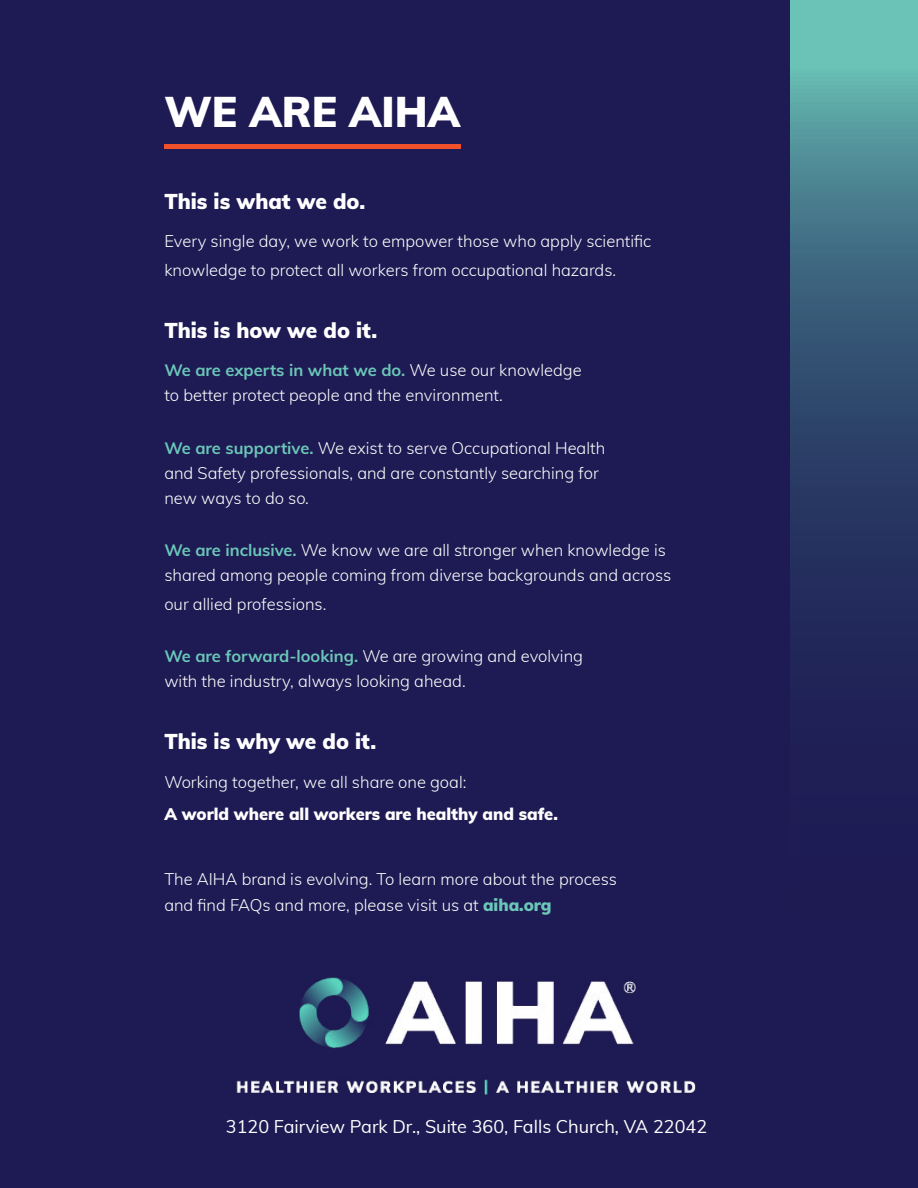
<style>
.page{position:relative;width:918px;height:1188px;background:#fff}
.page>*{position:absolute;margin:0;border:0;box-sizing:border-box;transform-origin:0 0}
.t1{font:900 42px "Muli";color:#fff}
.t2{font:900 21px "Muli";color:#fff}
.t3{font:18px "Muli";color:#fff}
.t4{font:300 16.5px/25.2px "Muli";color:#fff}
.t5{font:900 16.5px "Muli";color:#fff}
.s1{font-weight:700;color:#6bc7b8}
.s2{font-weight:900;color:#6bc7b8}
</style>
<div class="page">
<div style="left:0;top:0;width:845px;height:1188px;background:#1e1a53"></div>
<svg style="left:791px;top:0;width:127px;height:1188px"></svg>
<div style="left:164px;top:144px;width:297px;height:5px;background:#f0512a"></div>
<img style="left:236px;top:977px;width:460px;height:118px">
<h1 class="t1" style="left:164px;top:80px;width:297px">WE ARE AIHA</h1>
<p class="t2" style="left:164px;top:186px;width:202px">This is what we do.</p>
<p class="t4" style="left:164px;top:227px;width:489px;line-height:28.2px">Every single day, we work to empower those who apply scientific knowledge to protect all workers from occupational hazards.</p>
<p class="t2" style="left:164px;top:315px;width:215px">This is how we do it.</p>
<p class="t4" style="left:164px;top:357px;width:419px"><span class="s1">We are experts in what we do.</span> We use our knowledge to better protect people and the environment.</p>
<p class="t4" style="left:164px;top:434px;width:442px"><span class="s1">We are supportive.</span> We exist to serve Occupational Health and Safety professionals, and are constantly searching for new ways to do so.</p>
<p class="t4" style="left:164px;top:537px;width:508px"><span class="s1">We are inclusive.</span> We know we are all stronger when knowledge is shared among people coming from diverse backgrounds and across</p>
<p class="t4" style="left:164px;top:590px;width:164px">our allied professions.</p>
<p class="t4" style="left:164px;top:643px;width:420px"><span class="s1">We are forward-looking.</span> We are growing and evolving with the industry, always looking ahead.</p>
<p class="t2" style="left:164px;top:726px;width:214px">This is why we do it.</p>
<p class="t4" style="left:164px;top:768px;width:304px">Working together, we all share one goal:</p>
<p class="t5" style="left:164px;top:802px;width:395px">A world where all workers are healthy and safe.</p>
<p class="t4" style="left:164px;top:866px;width:454px">The AIHA brand is evolving. To learn more about the process and find FAQs and more, please visit us at <span class="s2">aiha.org</span></p>
<p class="t3" style="left:226px;top:1113px;width:483px">3120 Fairview Park Dr., Suite 360, Falls Church, VA 22042</p>
</div>
